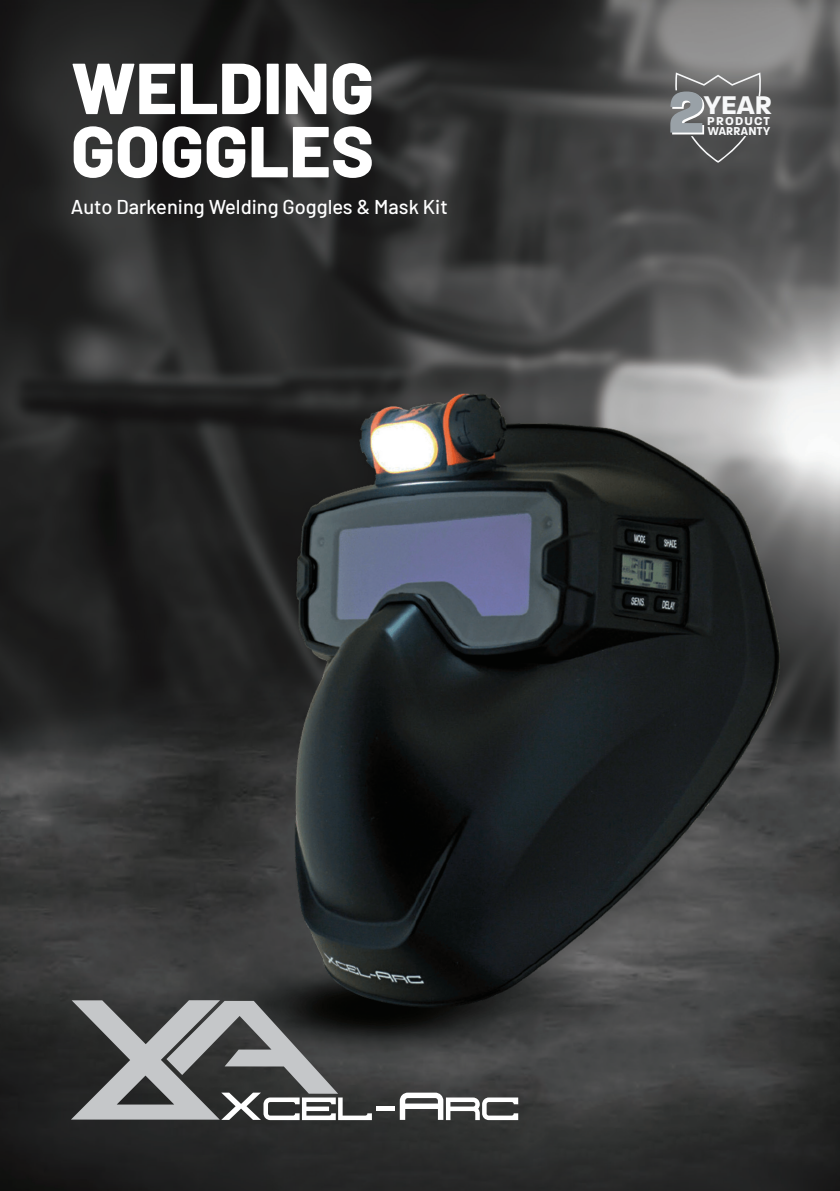
<style>
.page{position:relative;width:840px;height:1191px;background:#fff}
.page>*{position:absolute;margin:0;border:0;box-sizing:border-box;transform-origin:0 0}
.t1{font:800 72px/63.2px "Barlow";color:#fff}
.t2{font:700 27.6px "Paralucent";color:#f7f8f9}
.t3{font:500 20px "Barlow";color:#fff}
.t4{font:700 12.4px/9.4px "Paralucent";letter-spacing:.03em;color:#f7f8f9}
</style>
<div class="page">
<img style="left:0;top:0;width:839px;height:1191px">
<svg style="left:71px;top:1000px;width:300px;height:120px;background:#6d6e6f"></svg>
<div style="left:376px;top:1106px;width:18px;height:5px;background:#fff"></div>
<svg style="left:399px;top:1092px;width:119px;height:28px"></svg>
<svg style="left:670px;top:72px;width:90px;height:91px;background:#6c6d6e"></svg>
<h1 class="t1" style="left:71px;top:51px;width:304px">WELDING<br>GOGGLES</h1>
<p class="t3" style="left:71px;top:192px;width:378px">Auto Darkening Welding Goggles &amp; Mask Kit</p>
<h2 class="t2" style="left:703px;top:89px;width:70px">YEAR</h2>
<p class="t4" style="left:706px;top:116px;width:64px">PRODUCT<br>WARRANTY</p>
</div>
